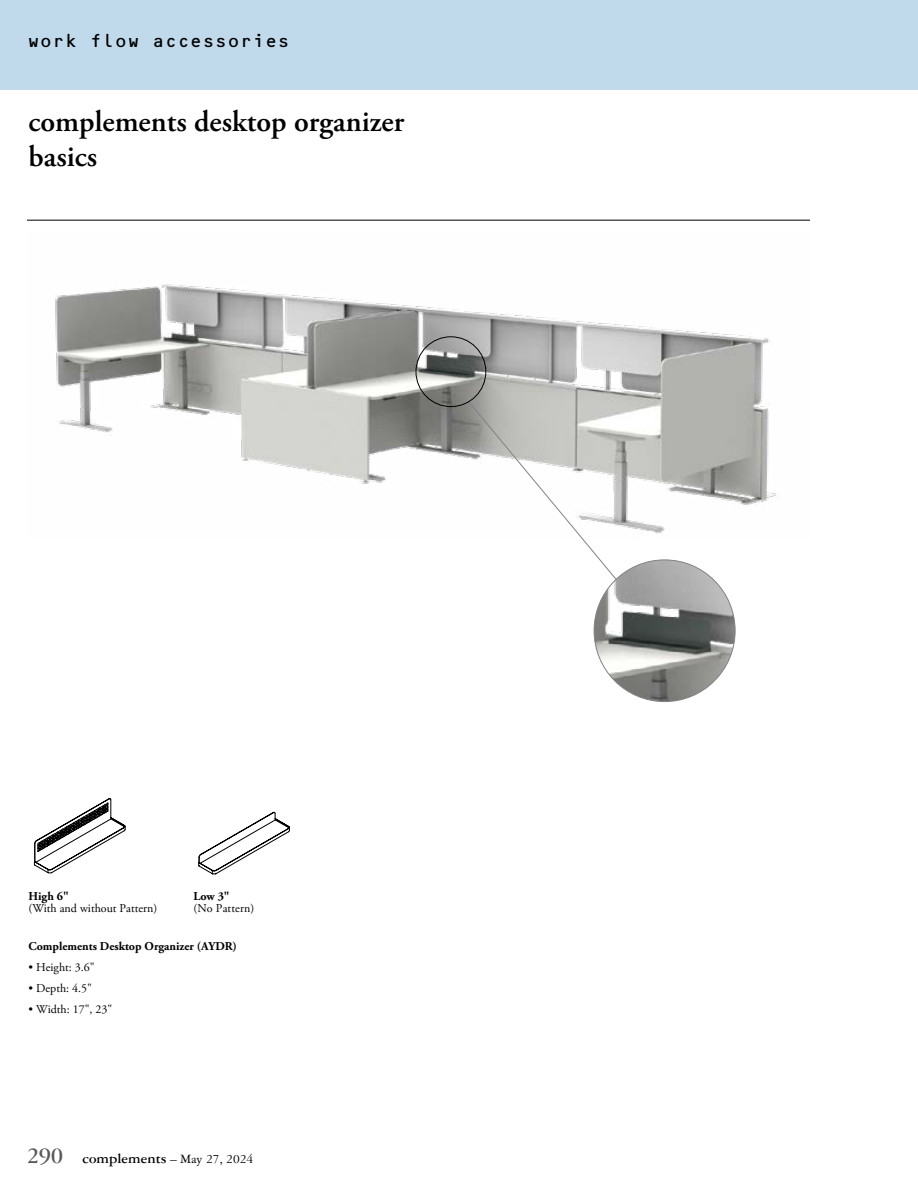
<style>
.page{position:relative;width:918px;height:1188px;background:#fff}
.page>*{position:absolute;margin:0;border:0;box-sizing:border-box;transform-origin:0 0}
.t1{font:600 30px/34.5px "Adobe Garamond Pro";letter-spacing:.05em;color:#000}
.t2{font:18px "OCRB Std";letter-spacing:-.025em;color:#000}
.t3{font:700 15px "Garamond Three";color:#000}
.t4{font:12px "Adobe Garamond Pro";color:#000}
.t5{font:700 12px "Adobe Garamond Pro";color:#000}
.s1{font-size:24px;color:#58595b}
.s2{font-weight:400;font-size:13.5px}
</style>
<div class="page">
<div style="left:0;top:0;width:918px;height:90px;background:#c0daec"></div>
<hr style="left:27px;top:220px;width:783px;height:1px;background:#000">
<img style="left:55px;top:284px;width:722px;height:249px">
<svg style="left:34px;top:798px;width:92px;height:76px"></svg>
<svg style="left:198px;top:812px;width:92px;height:63px"></svg>
<div style="left:416px;top:337px;width:70px;height:70px;border:1px solid #000;border-radius:50%"></div>
<svg style="left:469px;top:402px;width:150px;height:181px"></svg>
<img style="left:594px;top:560px;width:141px;height:142px;border-radius:71px">
<h2 class="t2" style="left:27px;top:31px;width:265px">work flow accessories</h2>
<h1 class="t1" style="left:28px;top:105px;width:377px">complements desktop organizer basics</h1>
<p class="t5" style="left:29px;top:889px;width:42px">High 6"</p>
<p class="t4" style="left:29px;top:901px;width:130px">(With and without Pattern)</p>
<p class="t5" style="left:193px;top:889px;width:38px">Low 3"</p>
<p class="t4" style="left:193px;top:901px;width:63px">(No Pattern)</p>
<p class="t5" style="left:28px;top:939px;width:210px">Complements Desktop Organizer (AYDR)</p>
<p class="t4" style="left:28px;top:960px;width:68px">• Height: 3.6"</p>
<p class="t4" style="left:28px;top:981px;width:65px">• Depth: 4.5"</p>
<p class="t4" style="left:28px;top:1002px;width:85px">• Width: 17", 23"</p>
<p class="t3" style="left:27px;top:1150px;width:228px"><span class="s1">290</span> complements <span class="s2">– May 27, 2024</span></p>
</div>
